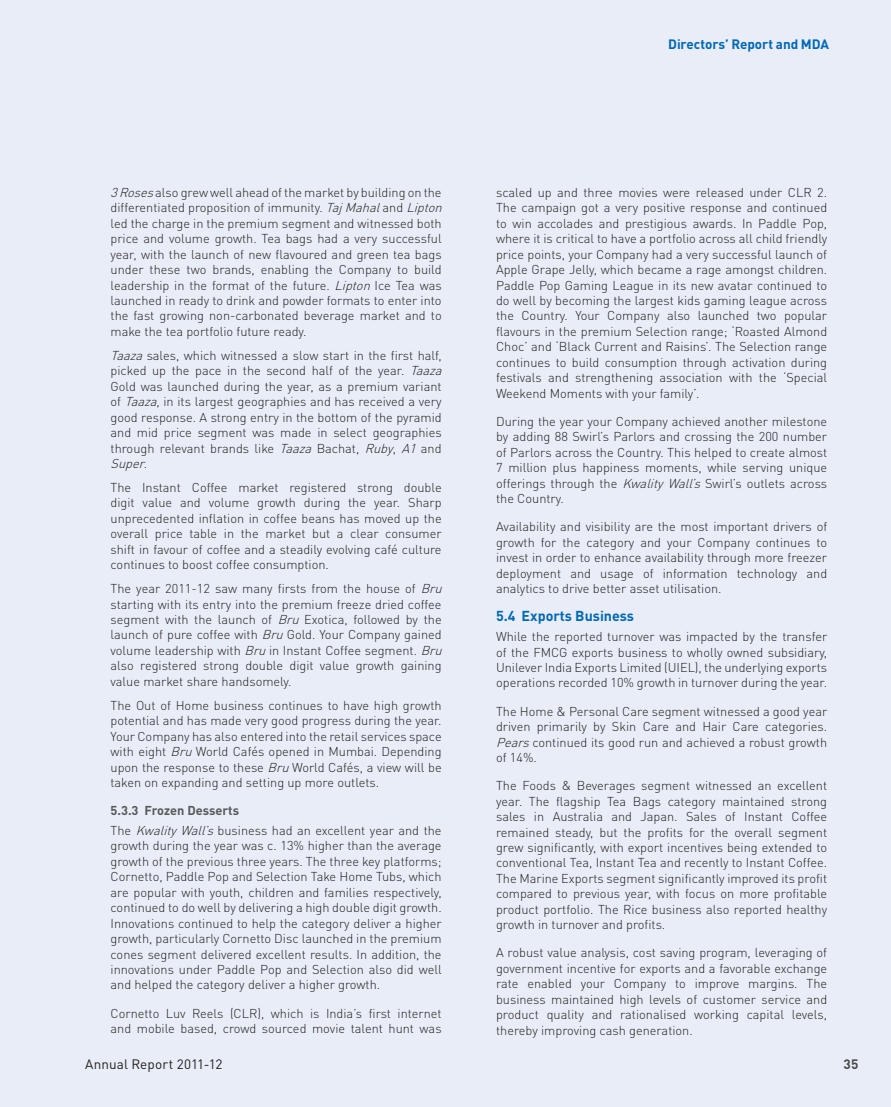
<style>
.page{position:relative;width:891px;height:1107px;background:#e8edf7}
.page>*{position:absolute;margin:0;border:0;box-sizing:border-box;transform-origin:0 0}
.t1{font:700 14.25px "DIN Pro";color:#0168b3}
.t2{font:700 13.5px "DIN Pro";letter-spacing:-.01em;color:#0168b3}
.t3{font:13.5px "DIN Pro";letter-spacing:.01em;color:#231f20}
.t4{font:700 13.5px "DIN Pro";color:#4b4c4d}
.t5{font:300 12.75px/15.5px "DIN Pro";color:#231f20;text-align:justify}
.s1{font-style:italic}
.s2{font-weight:700;color:#57585a}
</style>
<div class="page">
<p class="t2" style="left:668px;top:32px;width:162px">Directors’ Report and MDA</p>
<p class="t5" style="left:111px;top:183px;width:337px;text-align:left"><span class="s1">3Roses</span>also grew well ahead of the market by building on the differentiated proposition of immunity. <span class="s1">Taj Mahal</span>and <span class="s1">Lipton </span>led the charge in the premium segment and witnessed both price and volume growth. Tea bags had a very successful year, with the launch of new flavoured and green tea bags under these two brands, enabling the Company to build leadership in the format of the future. <span class="s1">Lipton</span>Ice Tea was launched in ready to drink and powder formats to enter into the fast growing non-carbonated beverage market and to make the tea portfolio future ready.</p>
<p class="t5" style="left:111px;top:346px;width:337px;text-align:left"><span class="s1">Taaza</span>sales, which witnessed a slow start in the first half, picked up the pace in the second half of the year. <span class="s1">Taaza </span>Gold was launched during the year, as a premium variant of <span class="s1">Taaza</span>, in its largest geographies and has received a very good response. A strong entry in the bottom of the pyramid and mid price segment was made in select geographies through relevant brands like <span class="s1">Taaza</span>Bachat, <span class="s1">Ruby</span>, <span class="s1">A1</span>and <span class="s1">Super</span>.</p>
<p class="t5" style="left:111px;top:479px;width:333px">The Instant Coffee market registered strong double digit value and volume growth during the year. Sharp unprecedented inflation in coffee beans has moved up the overall price table in the market but a clear consumer shift in favour of coffee and a steadily evolving café culture continues to boost coffee consumption.</p>
<p class="t5" style="left:111px;top:580px;width:337px;text-align:left">The year 2011-12 saw many firsts from the house of <span class="s1">Bru </span>starting with its entry into the premium freeze dried coffee segment with the launch of <span class="s1">Bru</span> Exotica, followed by the launch of pure coffee with <span class="s1">Bru</span>Gold. Your Company gained volume leadership with <span class="s1">Bru</span>in Instant Coffee segment. <span class="s1">Bru </span>also registered strong double digit value growth gaining value market share handsomely.</p>
<p class="t5" style="left:111px;top:696px;width:333px">The Out of Home business continues to have high growth potential and has made very good progress during the year.<br>Your Company has also entered into the retail services space with eight <span class="s1">Bru</span>World Cafés opened in Mumbai. Depending upon the response to these <span class="s1">Bru</span>World Cafés, a view will be taken on expanding and setting up more outlets.</p>
<p class="t5" style="left:111px;top:800px;width:333px;line-height:19.6px"><span class="s2">5.3.3 Frozen Desserts<br></span>The <span class="s1">KwalityWall’s</span>business had an excellent year and the</p>
<p class="t5" style="left:111px;top:837px;width:333px">growth during the year was c. 13% higher than the average growth of the previous three years. The three key platforms; Cornetto, Paddle Pop and Selection Take Home Tubs, which are popular with youth, children and families respectively, continued to do well by delivering a high double digit growth.<br>Innovations continued to help the category deliver a higher growth, particularly Cornetto Disc launched in the premium cones segment delivered excellent results. In addition, the innovations under Paddle Pop and Selection also did well and helped the category deliver a higher growth.</p>
<p class="t5" style="left:111px;top:1004px;width:333px">Cornetto Luv Reels (CLR), which is India’s first internet and mobile based, crowd sourced movie talent hunt was</p>
<p class="t5" style="left:496px;top:183px;width:333px">scaled up and three movies were released under CLR 2.<br>The campaign got a very positive response and continued to win accolades and prestigious awards. In Paddle Pop, where it is critical to have a portfolio across all child friendly price points, your Company had a very successful launch of Apple Grape Jelly, which became a rage amongst children.<br>Paddle Pop Gaming League in its new avatar continued to do well by becoming the largest kids gaming league across the Country. Your Company also launched two popular flavours in the premium Selection range; ‘Roasted Almond Choc’ and ‘Black Current and Raisins’. The Selection range continues to build consumption through activation during festivals and strengthening association with the ‘Special Weekend Moments with your family’.</p>
<p class="t5" style="left:496px;top:413px;width:333px">During the year your Company achieved another milestone by adding 88 Swirl’s Parlors and crossing the 200 number of Parlors across the Country. This helped to create almost 7 million plus happiness moments, while serving unique offerings through the <span class="s1">KwalityWall’s</span>Swirl’s outlets across the Country.</p>
<p class="t5" style="left:496px;top:518px;width:333px">Availability and visibility are the most important drivers of growth for the category and your Company continues to invest in order to enhance availability through more freezer deployment and usage of information technology and analytics to drive better asset utilisation.</p>
<p class="t1" style="left:496px;top:604px;width:140px">5.4 Exports Business</p>
<p class="t5" style="left:496px;top:628px;width:333px">While the reported turnover was impacted by the transfer of the FMCG exports business to wholly owned subsidiary, Unilever India Exports Limited (UIEL), the underlying exports operations recorded 10% growth in turnover during the year.</p>
<p class="t5" style="left:496px;top:702px;width:333px">The Home &amp; Personal Care segment witnessed a good year driven primarily by Skin Care and Hair Care categories.<br><span class="s1">Pears</span>continued its good run and achieved a robust growth of 14%.</p>
<p class="t5" style="left:496px;top:777px;width:333px">The Foods &amp; Beverages segment witnessed an excellent year. The flagship Tea Bags category maintained strong sales in Australia and Japan. Sales of Instant Coffee remained steady, but the profits for the overall segment grew significantly, with export incentives being extended to conventional Tea, Instant Tea and recently to Instant Coffee.<br>The Marine Exports segment significantly improved its profit compared to previous year, with focus on more profitable product portfolio. The Rice business also reported healthy growth in turnover and profits.</p>
<p class="t5" style="left:496px;top:944px;width:333px">A robust value analysis, cost saving program, leveraging of government incentive for exports and a favorable exchange rate enabled your Company to improve margins. The business maintained high levels of customer service and product quality and rationalised working capital levels, thereby improving cash generation.</p>
<p class="t3" style="left:85px;top:1053px;width:139px">Annual Report 2011-12</p>
<p class="t4" style="left:843px;top:1053px;width:16px">35</p>
</div>
